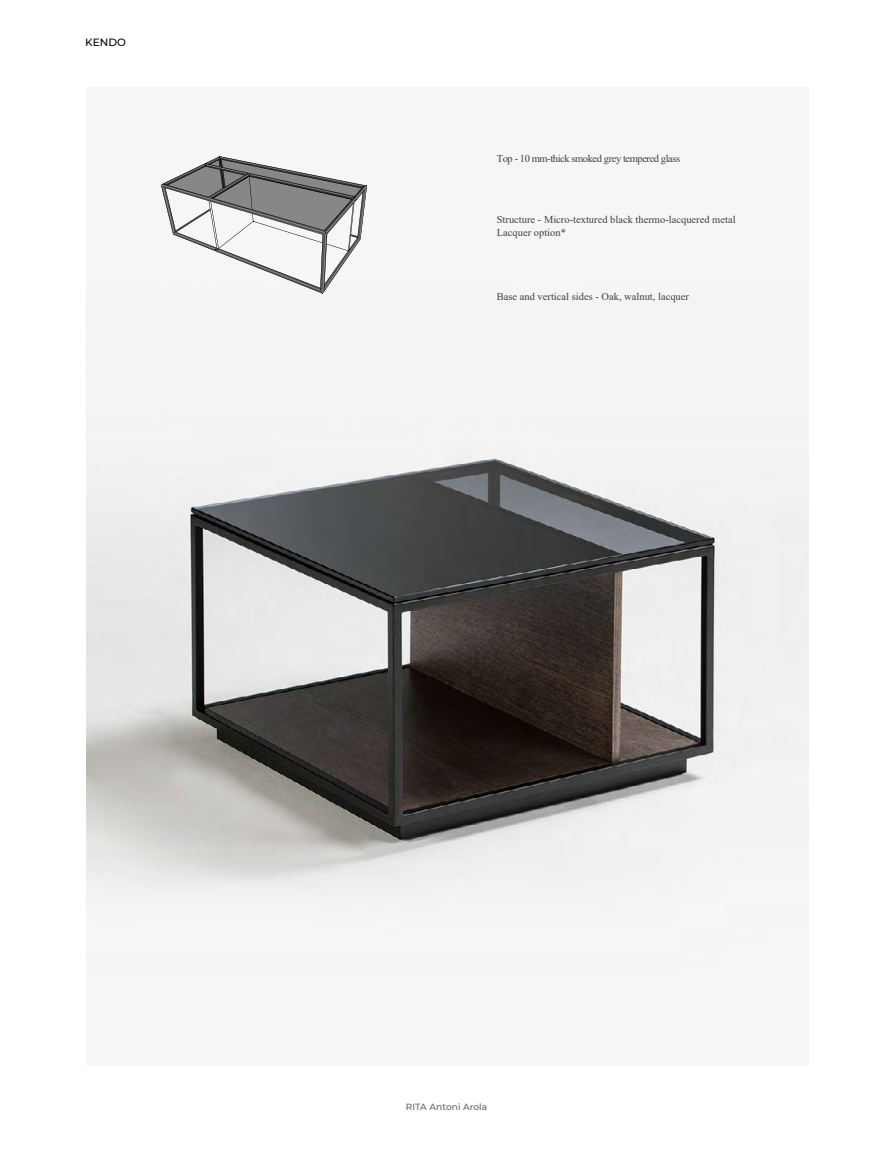
<style>
.page{position:relative;width:893px;height:1149px;background:#fff}
.page>*{position:absolute;margin:0;border:0;box-sizing:border-box;transform-origin:0 0}
.t1{font:10.5px/12.6px "Times New Roman";color:#404040}
.t2{font:10.5px "Times New Roman";letter-spacing:-.04em;color:#404040}
.t3{font:500 10.5px "Montserrat";letter-spacing:.01em;color:#010202}
.t4{font:500 9px "Montserrat";letter-spacing:.01em;color:#636166}
</style>
<div class="page">
<img style="left:86px;top:184px;width:723px;height:735px">
<svg style="left:161px;top:156px;width:206px;height:137px"></svg>
<p class="t3" style="left:85px;top:35px;width:43px">KENDO</p>
<p class="t2" style="left:497px;top:151px;width:185px">Top - 10 mm-thick smoked grey tempered glass</p>
<p class="t1" style="left:497px;top:213px;width:240px">Structure - Micro-textured black thermo-lacquered metal<br>Lacquer option*</p>
<p class="t1" style="left:497px;top:290px;width:194px">Base and vertical sides - Oak, walnut, lacquer</p>
<p class="t4" style="left:406px;top:1100px;width:83px">RITA Antoni Arola</p>
</div>
